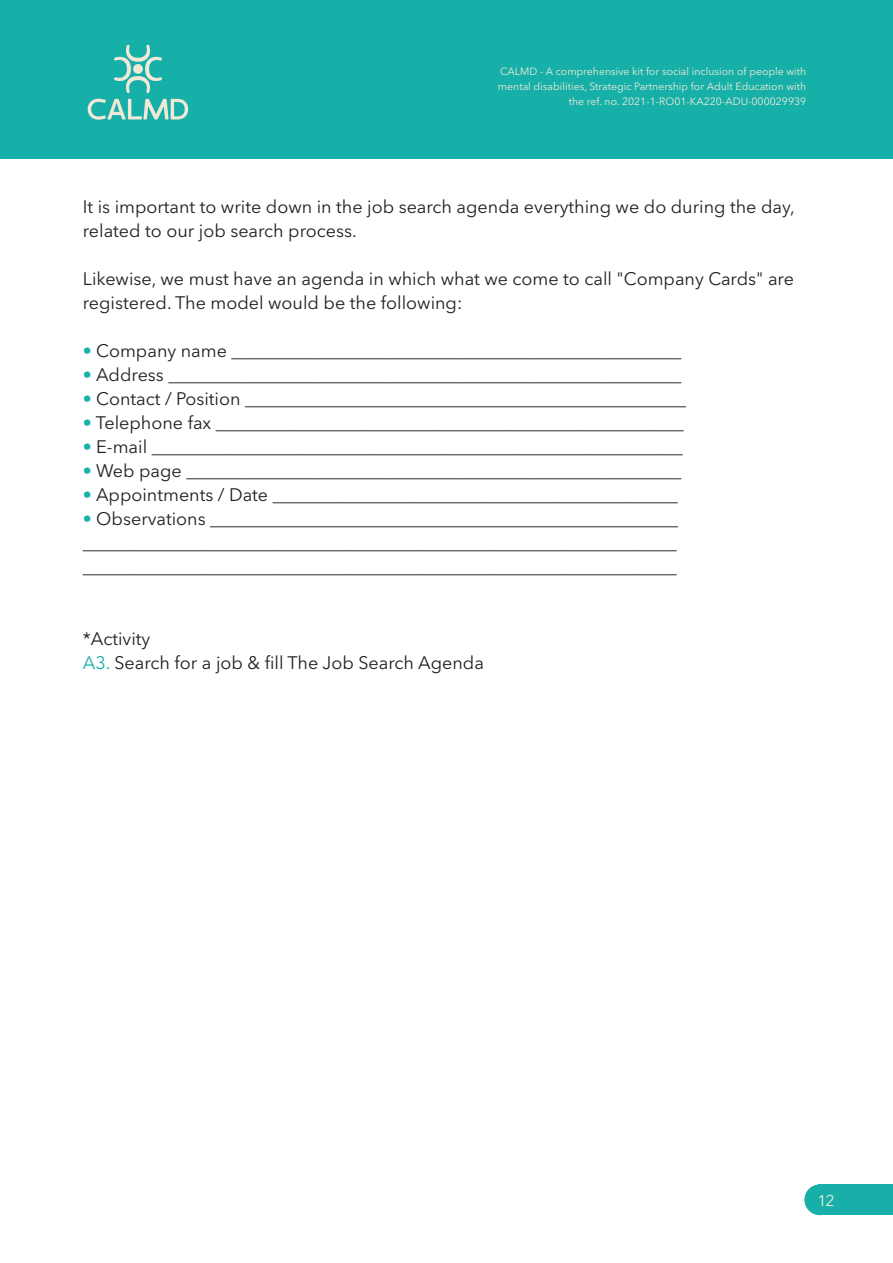
<style>
.page{position:relative;width:893px;height:1263px;background:#fff}
.page>*{position:absolute;margin:0;border:0;box-sizing:border-box;transform-origin:0 0}
.t1{font:18px/24px "Avenir Next LT Pro";color:#231f20}
.t2{font:15.6px "Avenir Next LT Pro";color:#f1ead6}
.t3{font:10.5px/15px "Avenir Next LT Pro";color:#f1ead6;text-align:right}
.s1{color:#16b0a9}
</style>
<div class="page">
<div style="left:0;top:0;width:893px;height:158px;background:#16b0a9"></div>
<img style="left:87px;top:44px;width:102px;height:76px">
<div style="left:804px;top:1184px;width:31px;height:31px;background:#19afa9;border-radius:50%"></div>
<div style="left:819px;top:1184px;width:74px;height:31px;background:#19afa9"></div>
<p class="t3" style="left:498px;top:64px;width:310px">CALMD - A comprehensive kit for social inclusion of people with mental disabilities, Strategic Partnership for Adult Education with the ref. no. 2021-1-RO01-KA220-ADU-000029939</p>
<p class="t1" style="left:83px;top:195px;width:714px">It is important to write down in the job search agenda everything we do during the day, related to our job search process.</p>
<p class="t1" style="left:83px;top:267px;width:713px">Likewise, we must have an agenda in which what we come to call "Company Cards" are registered. The model would be the following:</p>
<p class="t1" style="left:83px;top:339px;width:600px"><span class="s1">•</span> Company name __________________________________________________</p>
<p class="t1" style="left:83px;top:363px;width:600px"><span class="s1">•</span> Address _________________________________________________________</p>
<p class="t1" style="left:83px;top:387px;width:605px"><span class="s1">•</span> Contact / Position _________________________________________________</p>
<p class="t1" style="left:83px;top:411px;width:603px"><span class="s1">•</span> Telephone fax ____________________________________________________</p>
<p class="t1" style="left:83px;top:435px;width:601px"><span class="s1">•</span> E-mail ___________________________________________________________</p>
<p class="t1" style="left:83px;top:459px;width:600px"><span class="s1">•</span> Web page _______________________________________________________</p>
<p class="t1" style="left:83px;top:483px;width:596px"><span class="s1">•</span> Appointments / Date _____________________________________________</p>
<p class="t1" style="left:83px;top:507px;width:597px;text-align:justify"><span class="s1">•</span> Observations ____________________________________________________ __________________________________________________________________ __________________________________________________________________</p>
<p class="t1" style="left:83px;top:627px;width:403px">*Activity<br><span class="s1">A3.</span> Search for a job &amp; fill The Job Search Agenda</p>
<p class="t2" style="left:817px;top:1191px;width:19px">12</p>
</div>
